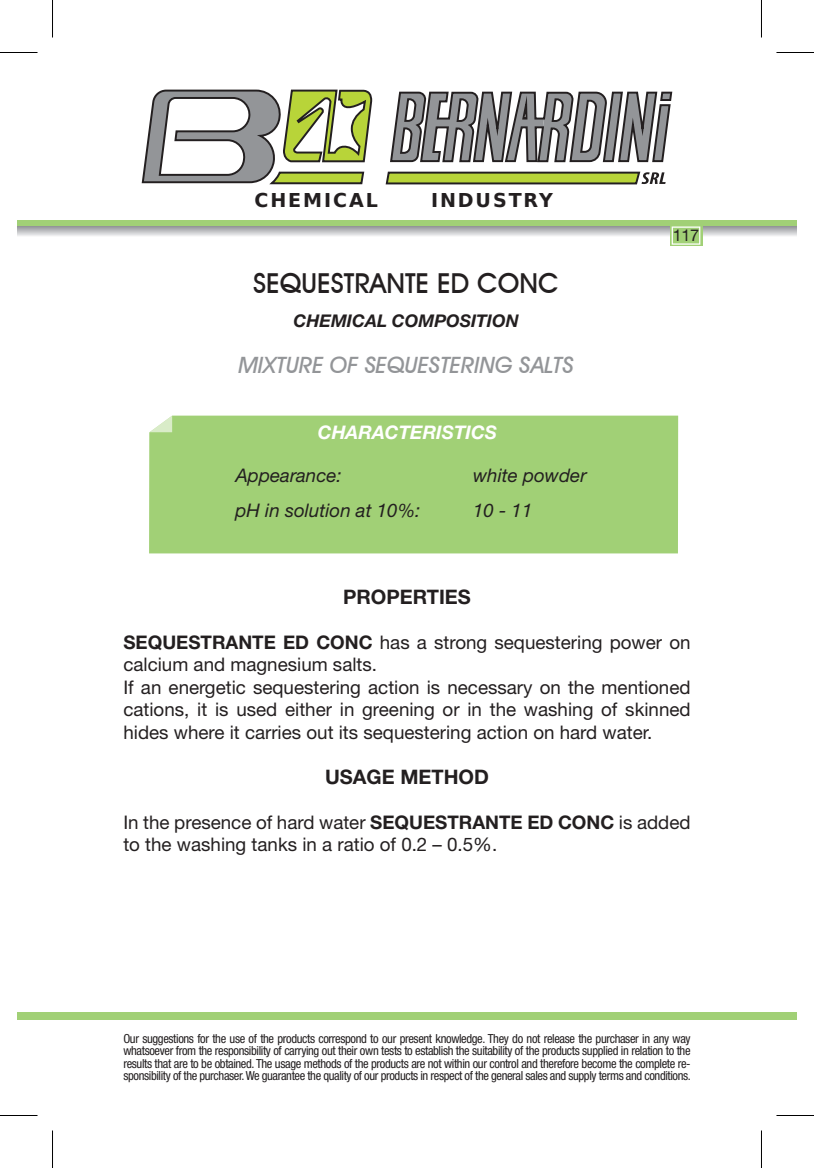
<style>
.page{position:relative;width:814px;height:1168px;background:#fff}
.page>*{position:absolute;margin:0;border:0;box-sizing:border-box;transform-origin:0 0}
.t1{font:500 27.5px "Avant Garde IT Cby BT";color:#231f20}
.t2{font:italic 500 22.5px "Avant Garde IT Cby BT";color:#939598}
.t3{font:700 20px "Helvetica Neue LT Std";color:#231f20}
.t4{font:700 19px "Bitstream Vera Sans";letter-spacing:.1em;color:#231f20}
.t5{font:18.75px/22.5px "Helvetica Neue LT Std";color:#231f20}
.t6{font:italic 18.75px "Helvetica Neue LT Std";color:#231f20}
.t7{font:italic 700 18.75px "Helvetica Neue LT Std";color:#fff}
.t8{font:italic 700 17.5px "Helvetica Neue LT Std";color:#231f20}
.t9{font:16.25px "Helvetica Neue LT Std";color:#231f20}
.t10{font:condensed 12.5px/12.5px "Helvetica Neue LT Std";letter-spacing:-.03em;color:#231f20;text-align:justify}
.s1{font-weight:700}
</style>
<div class="page">
<div style="left:52px;top:220px;width:745px;height:8px;background:#a1d076"></div>
<div style="left:17px;top:220px;width:35px;height:8px;background:#a1d076"></div>
<svg style="left:52px;top:226px;width:745px;height:10px;background:#bfc0c2"></svg>
<svg style="left:17px;top:226px;width:35px;height:10px"></svg>
<svg style="left:141px;top:91px;width:532px;height:93px"></svg>
<svg style="left:143px;top:89px;width:230px;height:96px"></svg>
<svg style="left:384px;top:171px;width:281px;height:14px;background:#95a44e"></svg>
<div style="left:52px;top:1012px;width:745px;height:8px;background:#a1d076"></div>
<div style="left:17px;top:1012px;width:35px;height:8px;background:#a1d076"></div>
<svg style="left:670px;top:226px;width:32px;height:20px"></svg>
<div style="left:671px;top:226px;width:29px;height:19px;background:#a1d076;border:1px solid #fff"></div>
<div style="left:149px;top:416px;width:529px;height:137px;background:#a1d076"></div>
<svg style="left:149px;top:416px;width:23px;height:16px"></svg>
<hr style="left:0;top:52px;width:38px;height:1px;background:#000">
<hr style="left:776px;top:52px;width:38px;height:1px;background:#000">
<hr style="left:0;top:1115px;width:38px;height:1px;background:#000">
<hr style="left:776px;top:1115px;width:38px;height:1px;background:#000">
<hr style="left:52px;top:0;width:1px;height:38px;background:#000">
<hr style="left:52px;top:1130px;width:1px;height:38px;background:#000">
<hr style="left:761px;top:0;width:1px;height:38px;background:#000">
<hr style="left:761px;top:1130px;width:1px;height:38px;background:#000">
<h3 class="t4" style="left:254px;top:189px;width:125px">CHEMICAL</h3>
<h3 class="t4" style="left:431px;top:189px;width:123px">INDUSTRY</h3>
<h1 class="t1" style="left:253px;top:267px;width:307px">SEQUESTRANTE ED CONC</h1>
<h3 class="t8" style="left:293px;top:310px;width:227px">CHEMICAL COMPOSITION</h3>
<h2 class="t2" style="left:238px;top:351px;width:337px">MIXTURE OF SEQUESTERING SALTS</h2>
<h3 class="t7" style="left:318px;top:421px;width:181px">CHARACTERISTICS</h3>
<h3 class="t6" style="left:235px;top:464px;width:108px">Appearance:</h3>
<h3 class="t6" style="left:473px;top:464px;width:115px">white powder</h3>
<h3 class="t6" style="left:235px;top:499px;width:186px">pH in solution at 10%:</h3>
<h3 class="t6" style="left:473px;top:499px;width:61px">10 - 11</h3>
<h3 class="t9" style="left:673px;top:226px;width:28px">117</h3>
<h3 class="t3" style="left:343px;top:584px;width:129px">PROPERTIES</h3>
<p class="t5" style="left:123px;top:631px;width:568px"><span class="s1">SEQUESTRANTE ED CONC</span> has a strong sequestering power on calcium and magnesium salts.<br>If an energetic sequestering action is necessary on the mentioned cations, it is used either in greening or in the washing of skinned hides where it carries out its sequestering action on hard water.</p>
<h3 class="t3" style="left:325px;top:764px;width:165px">USAGE METHOD</h3>
<h3 class="t5" style="left:123px;top:811px;width:568px">In the presence of hard water <span class="s1">SEQUESTRANTE ED CONC</span> is added to the washing tanks in a ratio of 0.2 – 0.5%.</h3>
<p class="t10" style="left:123px;top:1032px;width:569px">Our suggestions for the use of the products correspond to our present knowledge. They do not release the purchaser in any way whatsoever from the responsibility of carrying out their own tests to establish the suitability of the products supplied in relation to the results that are to be obtained. The usage methods of the products are not within our control and therefore become the complete re&shy;sponsibility of the purchaser. We guarantee the quality of our products in respect of the general sales and supply terms and conditions.</p>
</div>
